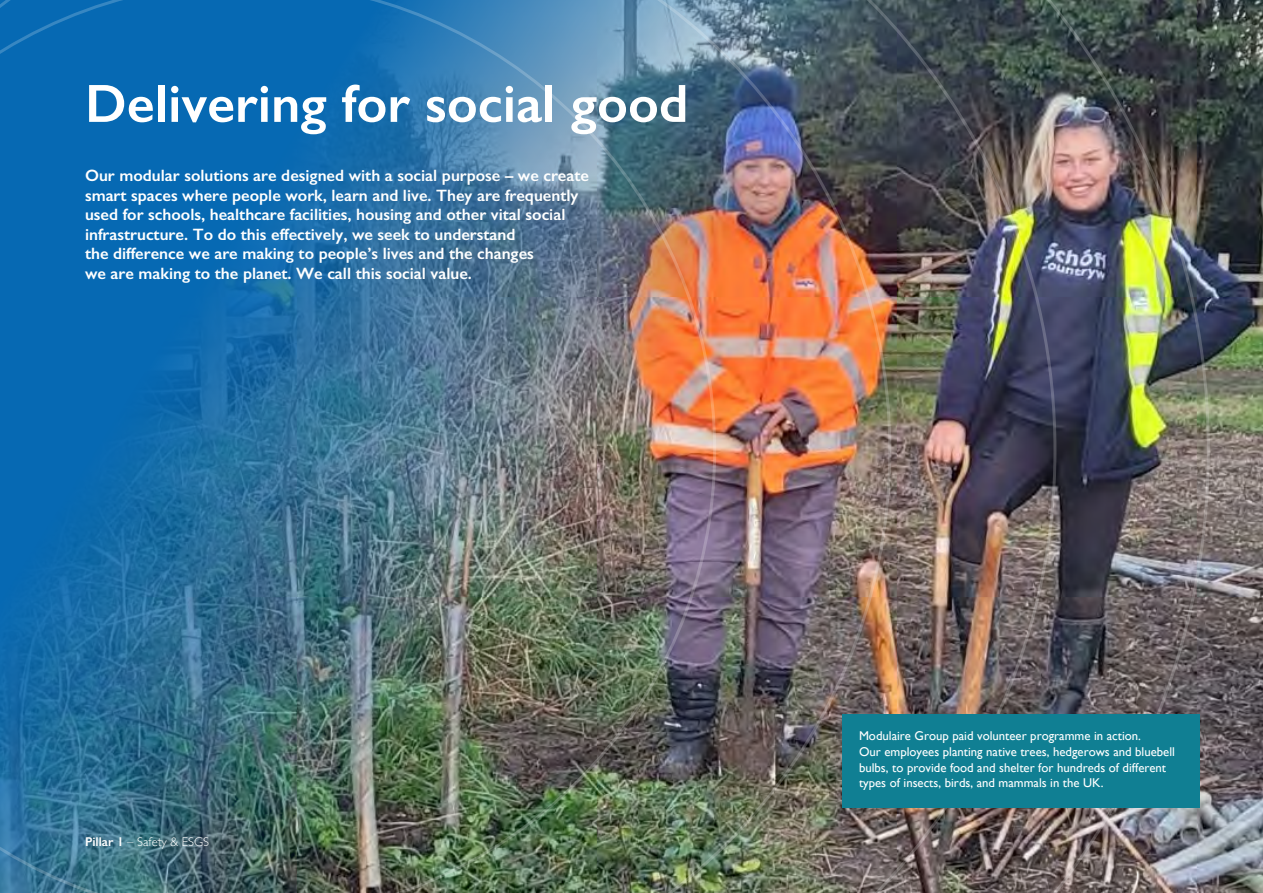
<style>
.page{position:relative;width:1263px;height:893px;background:#fff}
.page>*{position:absolute;margin:0;border:0;box-sizing:border-box;transform-origin:0 0}
.t1{font:600 54px "Gill Sans";color:#fff}
.t2{font:600 16.5px/19.5px "Gill Sans";color:#fff}
.t3{font:12.75px/15.8px "Gill Sans";color:#fff}
.t4{font:300 12.75px "Gill Sans";color:#fff}
.s1{font-weight:600}
</style>
<div class="page">
<img style="left:1210px;top:0;width:53px;height:893px">
<img style="left:0;top:0;width:1210px;height:893px">
<div style="left:842px;top:714px;width:357px;height:94px;background:#107f93"></div>
<h1 class="t1" style="left:85px;top:71px;width:605px">Delivering for social good</h1>
<p class="t2" style="left:85px;top:166px;width:505px">Our modular solutions are designed with a social purpose – we create smart spaces where people work, learn and live. They are frequently used for schools, healthcare facilities, housing and other vital social infrastructure. To do this effectively, we seek to understand<br>the difference we are making to people’s lives and the changes<br>we are making to the planet. We call this social value.</p>
<p class="t4" style="left:85px;top:832px;width:126px"><span class="s1">Pillar 1</span> – Safety &amp; ESGS</p>
<p class="t3" style="left:859px;top:728px;width:317px">Modulaire Group paid volunteer programme in action.<br>Our employees planting native trees, hedgerows and bluebell bulbs, to provide food and shelter for hundreds of different types of insects, birds, and mammals in the UK.</p>
</div>
